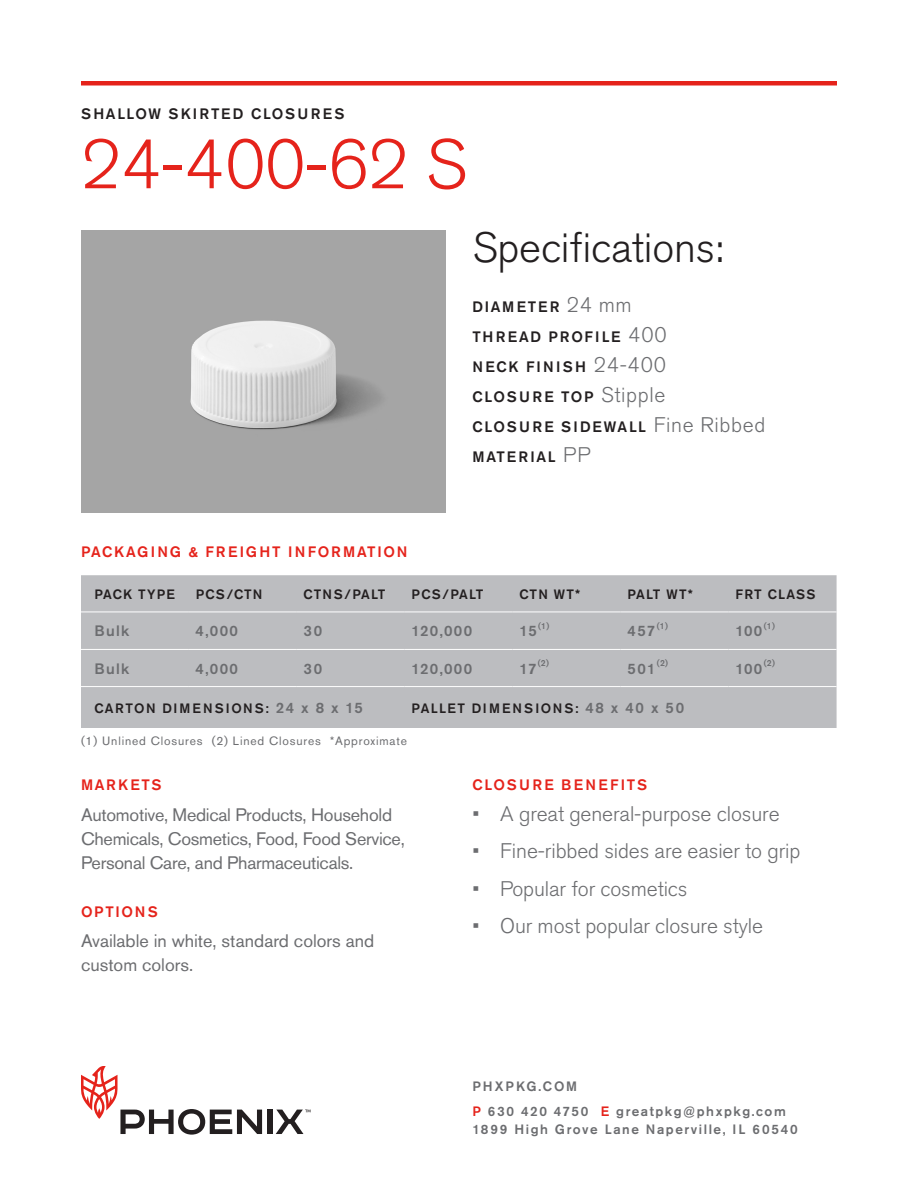
<style>
.page{position:relative;width:918px;height:1188px;background:#fff}
.page>*{position:absolute;margin:0;border:0;box-sizing:border-box;transform-origin:0 0}
.Product_Number{font:300 69px "Akzidenz Grotesk Std";letter-spacing:-.005em;color:#e5231b}
.Specifications_Heade{font:300 42px "Akzidenz Grotesk Std";letter-spacing:-.005em;color:#231f20}
.t1{font:300 21px "Akzidenz Grotesk Std";letter-spacing:-.005em;color:#6c6d70}
.Body_Copy{font:18px/24px "Akzidenz Grotesk Std";letter-spacing:-.015em;color:#6c6d70}
.Specifications_Copy{font:500 15px "Akzidenz Grotesk Std";letter-spacing:.115em;color:#231f20}
.Table_Product_Info{font:500 15px "Akzidenz Grotesk Std";letter-spacing:.09em;color:#6c6d70}
.Heading_PMS_485{font:500 15px "Akzidenz Grotesk Std";letter-spacing:.115em;color:#e5231b}
.Product_Category_Nam{font:500 15px "Akzidenz Grotesk Std";letter-spacing:.115em;color:#231f20}
.Specifications_Copy-2{font:500 15px "Akzidenz Grotesk Std";letter-spacing:.155em;color:#231f20}
.Heading_PMS_485-2{font:500 15px "Akzidenz Grotesk Std";letter-spacing:.155em;color:#e5231b}
.t2{font:500 13.5px/24.8px "Akzidenz Grotesk Std";letter-spacing:.115em;color:#6c6d70}
.Table_Headers{font:500 13.5px "Akzidenz Grotesk Std";letter-spacing:.085em;color:#231f20}
.Table_Product_Info-2{font:500 13.5px "Akzidenz Grotesk Std";letter-spacing:.115em;color:#231f20}
.Table_Caption{font:12px "Akzidenz Grotesk Std";letter-spacing:.07em;color:#6c6d70}
.Table_Product_Info-3{font:500 8.7px "Akzidenz Grotesk Std";color:#6c6d70}
.s1{font-weight:300;font-size:21px;color:#6c6d70}
.s2{font-size:15px;color:#6c6d70}
.s3{color:#e5231b}
</style>
<div class="page">
<div style="left:267px;top:1110px;width:5px;height:24px;background:#231f20"></div>
<svg style="left:81px;top:1066px;width:181px;height:69px"></svg>
<svg style="left:276px;top:1110px;width:34px;height:24px"></svg>
<div style="left:81px;top:81px;width:756px;height:5px;background:#e5231b"></div>
<div style="left:81px;top:575px;width:756px;height:153px;background:#bcbdc0"></div>
<hr style="left:297px;top:612px;width:108px;height:1px;background:#fff">
<hr style="left:405px;top:612px;width:108px;height:1px;background:#fff">
<hr style="left:513px;top:612px;width:108px;height:1px;background:#fff">
<hr style="left:621px;top:612px;width:108px;height:1px;background:#fff">
<hr style="left:729px;top:612px;width:108px;height:1px;background:#fff">
<hr style="left:81px;top:649px;width:108px;height:1px;background:#fff">
<hr style="left:189px;top:649px;width:108px;height:1px;background:#fff">
<hr style="left:297px;top:649px;width:108px;height:1px;background:#fff">
<hr style="left:405px;top:649px;width:108px;height:1px;background:#fff">
<hr style="left:513px;top:649px;width:108px;height:1px;background:#fff">
<hr style="left:621px;top:649px;width:108px;height:1px;background:#fff">
<hr style="left:729px;top:649px;width:108px;height:1px;background:#fff">
<hr style="left:81px;top:686px;width:108px;height:1px;background:#fff">
<hr style="left:189px;top:686px;width:108px;height:1px;background:#fff">
<hr style="left:297px;top:686px;width:108px;height:1px;background:#fff">
<hr style="left:405px;top:686px;width:108px;height:1px;background:#fff">
<hr style="left:513px;top:686px;width:108px;height:1px;background:#fff">
<hr style="left:621px;top:686px;width:108px;height:1px;background:#fff">
<hr style="left:729px;top:686px;width:108px;height:1px;background:#fff">
<hr style="left:81px;top:612px;width:108px;height:1px;background:#fff">
<hr style="left:189px;top:612px;width:108px;height:1px;background:#fff">
<img style="left:81px;top:230px;width:365px;height:283px">
<p class="Product_Category_Nam" style="left:81px;top:105px;width:265px">SHALLOW SKIRTED CLOSURES</p>
<p class="Product_Number" style="left:81px;top:126px;width:388px">24-400-62 S</p>
<p class="Specifications_Heade" style="left:472px;top:224px;width:252px">Specifications:</p>
<p class="Specifications_Copy" style="left:472px;top:298px;width:161px">DIAMETER <span class="s1">24 mm</span></p>
<p class="Specifications_Copy" style="left:472px;top:328px;width:196px">THREAD PROFILE <span class="s1">400</span></p>
<p class="Specifications_Copy-2" style="left:472px;top:358px;width:195px">NECK FINISH <span class="s1">24-400</span></p>
<p class="Specifications_Copy" style="left:472px;top:388px;width:194px">CLOSURE TOP <span class="s1">Stipple</span></p>
<p class="Specifications_Copy" style="left:472px;top:418px;width:294px">CLOSURE SIDEWALL <span class="s1">Fine Ribbed</span></p>
<p class="Specifications_Copy" style="left:472px;top:448px;width:120px">MATERIAL <span class="s1">PP</span></p>
<p class="Heading_PMS_485" style="left:81px;top:543px;width:328px">PACKAGING &amp; FREIGHT INFORMATION</p>
<p class="Table_Headers" style="left:94px;top:586px;width:82px">PACK TYPE</p>
<p class="Table_Headers" style="left:196px;top:586px;width:68px">PCS/CTN</p>
<p class="Table_Headers" style="left:304px;top:586px;width:83px">CTNS/PALT</p>
<p class="Table_Headers" style="left:412px;top:586px;width:73px">PCS/PALT</p>
<p class="Table_Headers" style="left:519px;top:586px;width:62px">CTN WT*</p>
<p class="Table_Headers" style="left:627px;top:586px;width:67px">PALT WT*</p>
<p class="Table_Headers" style="left:735px;top:586px;width:82px">FRT CLASS</p>
<p class="Table_Product_Info" style="left:94px;top:622px;width:36px">Bulk</p>
<p class="Table_Product_Info" style="left:196px;top:622px;width:44px">4,000</p>
<p class="Table_Product_Info" style="left:304px;top:622px;width:20px">30</p>
<p class="Table_Product_Info" style="left:412px;top:622px;width:62px">120,000</p>
<p class="Table_Product_Info" style="left:519px;top:622px;width:19px">15</p>
<p class="Table_Product_Info-3" style="left:538px;top:620px;width:13px">(1)</p>
<p class="Table_Product_Info-3" style="left:657px;top:620px;width:13px">(1)</p>
<p class="Table_Product_Info-3" style="left:764px;top:620px;width:13px">(1)</p>
<p class="Table_Product_Info" style="left:735px;top:622px;width:29px">100</p>
<p class="Table_Product_Info" style="left:627px;top:622px;width:30px">457</p>
<p class="Table_Product_Info-3" style="left:538px;top:657px;width:13px">(2)</p>
<p class="Table_Product_Info" style="left:94px;top:659px;width:36px">Bulk</p>
<p class="Table_Product_Info" style="left:196px;top:659px;width:44px">4,000</p>
<p class="Table_Product_Info" style="left:304px;top:659px;width:20px">30</p>
<p class="Table_Product_Info" style="left:412px;top:659px;width:62px">120,000</p>
<p class="Table_Product_Info" style="left:519px;top:659px;width:18px">17</p>
<p class="Table_Product_Info-3" style="left:657px;top:657px;width:13px">(2)</p>
<p class="Table_Product_Info" style="left:627px;top:659px;width:30px">501</p>
<p class="Table_Product_Info-3" style="left:764px;top:657px;width:13px">(2)</p>
<p class="Table_Product_Info" style="left:735px;top:659px;width:29px">100</p>
<p class="Table_Product_Info-2" style="left:94px;top:700px;width:270px">CARTON DIMENSIONS: <span class="s2">24 x 8 x 15</span></p>
<p class="Table_Product_Info-2" style="left:412px;top:700px;width:274px">PALLET DIMENSIONS: <span class="s2">48 x 40 x 50</span></p>
<p class="Table_Caption" style="left:81px;top:733px;width:328px">(1) Unlined Closures (2) Lined Closures *Approximate</p>
<p class="Heading_PMS_485" style="left:81px;top:775px;width:82px">MARKETS</p>
<p class="Body_Copy" style="left:81px;top:802px;width:325px">Automotive, Medical Products, Household<br>Chemicals, Cosmetics, Food, Food Service,<br>Personal Care, and Pharmaceuticals.</p>
<p class="Heading_PMS_485" style="left:81px;top:902px;width:78px">OPTIONS</p>
<p class="Body_Copy" style="left:81px;top:929px;width:295px">Available in white, standard colors and custom colors.</p>
<p class="Heading_PMS_485-2" style="left:472px;top:775px;width:176px">CLOSURE BENEFITS</p>
<p class="t1" style="left:472px;top:801px;width:309px">• A great general-purpose closure</p>
<p class="t1" style="left:472px;top:839px;width:329px">• Fine-ribbed sides are easier to grip</p>
<p class="t1" style="left:472px;top:876px;width:217px">• Popular for cosmetics</p>
<p class="t1" style="left:472px;top:914px;width:292px">• Our most popular closure style</p>
<p class="t2" style="left:472px;top:1074px;width:315px">PHXPKG.COM<br><span class="s3">P</span> 630 420 4750 <span class="s3">E</span> greatpkg@phxpkg.com</p>
<p class="t2" style="left:472px;top:1117px;width:327px">1899 High Grove Lane Naperville, IL 60540</p>
</div>
